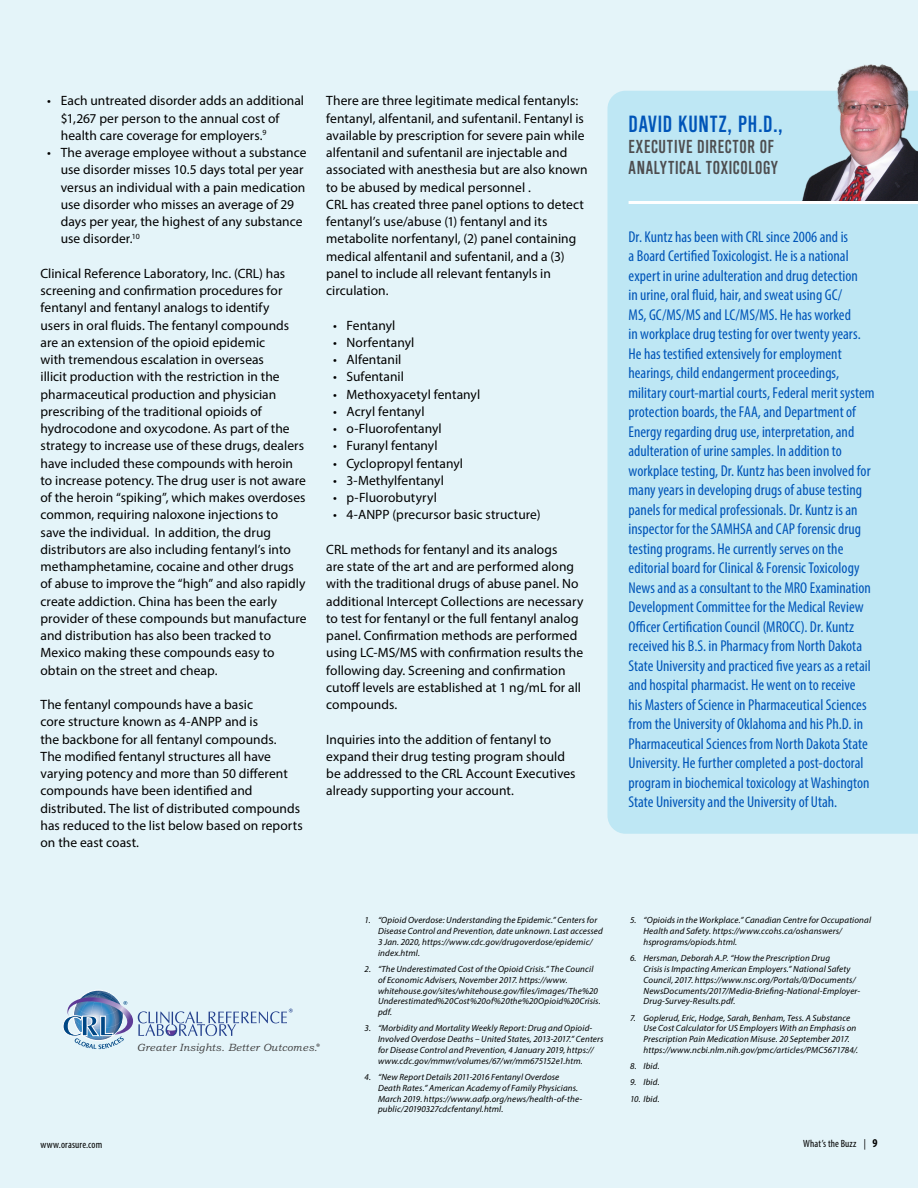
<style>
.page{position:relative;width:918px;height:1188px;background:#e4f4f9}
.page>*{position:absolute;margin:0;border:0;box-sizing:border-box;transform-origin:0 0}
.Sidebar_Head{font:22.5px "Cg Alpin Gth No 2";letter-spacing:.03em;color:#0055b8}
.Sidebar_Head-2{font:18px/20.4px "Cg Alpin Gth No 2";letter-spacing:.04em;color:#4d4d4f}
.Sidebar_Body{font:condensed 15.75px/19.5px "Myriad Pro";color:#0055b8}
.Body{font:13.5px/17.2px "Myriad Pro";letter-spacing:.005em;color:#000}
.t1{font:italic 10.5px "Bookman Old Style";letter-spacing:.02em;color:#414142}
.t2{font:condensed 10.5px "Myriad Pro";letter-spacing:.015em;color:#000}
.t3{font:italic 9px/10.8px "Myriad Pro";letter-spacing:.015em;color:#000}
.s1{font-family:"Myriad Pro";font-weight:600;font-style:normal;font-size:9.3px}
.s2{font-weight:700;font-size:12px}
</style>
<div class="page">
<div style="left:608px;top:91px;width:310px;height:743px;background:#bee7f4"></div>
<img style="left:791px;top:64px;width:127px;height:137px">
<hr style="left:629px;top:201px;width:289px;height:3px;background:#fff">
<svg style="left:63px;top:990px;width:230px;height:59px"></svg>
<p class="Body" style="left:61px;top:92px;width:245px;text-indent:-14px">• Each untreated disorder adds an additional $1,267 per person to the annual cost of health care coverage for employers.<sup>9</sup></p>
<p class="Body" style="left:61px;top:144px;width:247px;text-indent:-14px">• The average employee without a substance use disorder misses 10.5 days total per year versus an individual with a pain medication use disorder who misses an average of 29 days per year, the highest of any substance use disorder.<sup>10</sup></p>
<p class="Body" style="left:40px;top:264px;width:268px">Clinical Reference Laboratory, Inc. (CRL) has screening and confirmation procedures for fentanyl and fentanyl analogs to identify<br>users in oral fluids. The fentanyl compounds are an extension of the opioid epidemic<br>with tremendous escalation in overseas<br>illicit production with the restriction in the pharmaceutical production and physician prescribing of the traditional opioids of hydrocodone and oxycodone. As part of the strategy to increase use of these drugs, dealers have included these compounds with heroin to increase potency. The drug user is not aware of the heroin “spiking”, which makes overdoses common, requiring naloxone injections to<br>save the individual. In addition, the drug distributors are also including fentanyl’s into methamphetamine, cocaine and other drugs of abuse to improve the “high” and also rapidly create addiction. China has been the early provider of these compounds but manufacture and distribution has also been tracked to Mexico making these compounds easy to obtain on the street and cheap.</p>
<p class="Body" style="left:40px;top:696px;width:264px">The fentanyl compounds have a basic<br>core structure known as 4-ANPP and is<br>the backbone for all fentanyl compounds.<br>The modified fentanyl structures all have varying potency and more than 50 different compounds have been identified and distributed. The list of distributed compounds has reduced to the list below based on reports on the east coast.</p>
<p class="Body" style="left:326px;top:92px;width:263px">There are three legitimate medical fentanyls: fentanyl, alfentanil, and sufentanil. Fentanyl is available by prescription for severe pain while alfentanil and sufentanil are injectable and associated with anesthesia but are also known to be abused by medical personnel .</p>
<p class="Body" style="left:326px;top:195px;width:259px">CRL has created three panel options to detect fentanyl’s use/abuse (1) fentanyl and its metabolite norfentanyl, (2) panel containing medical alfentanil and sufentanil, and a (3) panel to include all relevant fentanyls in circulation.</p>
<p class="Body" style="left:333px;top:316px;width:64px">• Fentanyl</p>
<p class="Body" style="left:333px;top:333px;width:83px">• Norfentanyl</p>
<p class="Body" style="left:333px;top:351px;width:70px">• Alfentanil</p>
<p class="Body" style="left:333px;top:368px;width:72px">• Sufentanil</p>
<p class="Body" style="left:333px;top:385px;width:149px">• Methoxyacetyl fentanyl</p>
<p class="Body" style="left:333px;top:402px;width:93px">• Acryl fentanyl</p>
<p class="Body" style="left:333px;top:420px;width:110px">• o-Fluorofentanyl</p>
<p class="Body" style="left:333px;top:437px;width:106px">• Furanyl fentanyl</p>
<p class="Body" style="left:333px;top:454px;width:132px">• Cyclopropyl fentanyl</p>
<p class="Body" style="left:333px;top:471px;width:112px">• 3-Methylfentanyl</p>
<p class="Body" style="left:333px;top:489px;width:105px">• p-Fluorobutyryl</p>
<p class="Body" style="left:333px;top:506px;width:209px">• 4-ANPP (precursor basic structure)</p>
<p class="Body" style="left:326px;top:540px;width:259px">CRL methods for fentanyl and its analogs<br>are state of the art and are performed along with the traditional drugs of abuse panel. No additional Intercept Collections are necessary to test for fentanyl or the full fentanyl analog panel. Confirmation methods are performed using LC-MS/MS with confirmation results the following day. Screening and confirmation cutoff levels are established at 1 ng/mL for all compounds.</p>
<p class="Body" style="left:326px;top:730px;width:251px">Inquiries into the addition of fentanyl to expand their drug testing program should be addressed to the CRL Account Executives already supporting your account.</p>
<p class="Sidebar_Head" style="left:629px;top:110px;width:156px">DAVID KUNTZ, PH.D.,</p>
<p class="Sidebar_Head-2" style="left:629px;top:137px;width:151px">EXECUTIVE DIRECTOR OF<br>ANALYTICAL TOXICOLOGY</p>
<p class="Sidebar_Body" style="left:629px;top:227px;width:248px">Dr. Kuntz has been with CRL since 2006 and is<br>a Board Certified Toxicologist. He is a national expert in urine adulteration and drug detection<br>in urine, oral fluid, hair, and sweat using GC/<br>MS, GC/MS/MS and LC/MS/MS. He has worked<br>in workplace drug testing for over twenty years.<br>He has testified extensively for employment hearings, child endangerment proceedings, military court-martial courts, Federal merit system protection boards, the FAA, and Department of Energy regarding drug use, interpretation, and adulteration of urine samples. In addition to workplace testing, Dr. Kuntz has been involved for many years in developing drugs of abuse testing panels for medical professionals. Dr. Kuntz is an inspector for the SAMHSA and CAP forensic drug testing programs. He currently serves on the editorial board for Clinical &amp; Forensic Toxicology News and as a consultant to the MRO Examination Development Committee for the Medical Review Officer Certification Council (MROCC). Dr. Kuntz received his B.S. in Pharmacy from North Dakota State University and practiced five years as a retail and hospital pharmacist. He went on to receive<br>his Masters of Science in Pharmaceutical Sciences from the University of Oklahoma and his Ph.D. in Pharmaceutical Sciences from North Dakota State University. He further completed a post-doctoral program in biochemical toxicology at Washington State University and the University of Utah.</p>
<p class="t1" style="left:137px;top:1040px;width:185px">Greater Insights. Better Outcomes.<span class="s1">®</span></p>
<p class="t3" style="left:378px;top:915px;width:226px;text-indent:-14px">1. “Opioid Overdose: Understanding the Epidemic.” Centers for Disease Control and Prevention, date unknown. Last accessed 3 Jan. 2020, https://www.cdc.gov/drugoverdose/epidemic/ index.html.</p>
<p class="t3" style="left:378px;top:963px;width:224px;text-indent:-14px">2. “The Underestimated Cost of the Opioid Crisis.” The Council of Economic Advisers, November 2017. https://www. whitehouse.gov/sites/whitehouse.gov/files/images/The%20<br>Underestimated%20Cost%20of%20the%20Opioid%20Crisis. pdf.</p>
<p class="t3" style="left:378px;top:1023px;width:227px;text-indent:-14px">3. “Morbidity and Mortality Weekly Report: Drug and Opioid-Involved Overdose Deaths – United States, 2013-2017.” Centers for Disease Control and Prevention, 4 January 2019, https:// www.cdc.gov/mmwr/volumes/67/wr/mm675152e1.htm.</p>
<p class="t3" style="left:378px;top:1071px;width:206px;text-indent:-14px">4. “New Report Details 2011-2016 Fentanyl Overdose Death Rates.” American Academy of Family Physicians.<br>March 2019. https://www.aafp.org/news/health-of-the&shy;public/20190327cdcfentanyl.html.</p>
<p class="t3" style="left:644px;top:915px;width:229px;text-indent:-14px">5. “Opioids in the Workplace.” Canadian Centre for Occupational<br>Health and Safety. https://www.ccohs.ca/oshanswers/ hsprograms/opiods.html.</p>
<p class="t3" style="left:644px;top:953px;width:218px;text-indent:-14px">6. Hersman, Deborah A.P. “How the Prescription Drug<br>Crisis is Impacting American Employers.” National Safety Council, 2017. https://www.nsc.org/Portals/0/Documents/ NewsDocuments/2017/Media-Briefing-National-Employer-Drug-Survey-Results.pdf.</p>
<p class="t3" style="left:644px;top:1012px;width:216px;text-indent:-14px">7. Goplerud, Eric, Hodge, Sarah, Benham, Tess. A Substance Use Cost Calculator for US Employers With an Emphasis on Prescription Pain Medication Misuse. 20 September 2017. https://www.ncbi.nlm.nih.gov/pmc/articles/PMC5671784/.</p>
<p class="t3" style="left:630px;top:1061px;width:31px">8. Ibid.</p>
<p class="t3" style="left:630px;top:1077px;width:31px">9. Ibid.</p>
<p class="t3" style="left:630px;top:1093px;width:31px">10. Ibid.</p>
<p class="t2" style="left:40px;top:1138px;width:63px">www.orasure.com</p>
<p class="t2" style="left:803px;top:1137px;width:76px">What’s the Buzz | <span class="s2">9</span></p>
</div>
